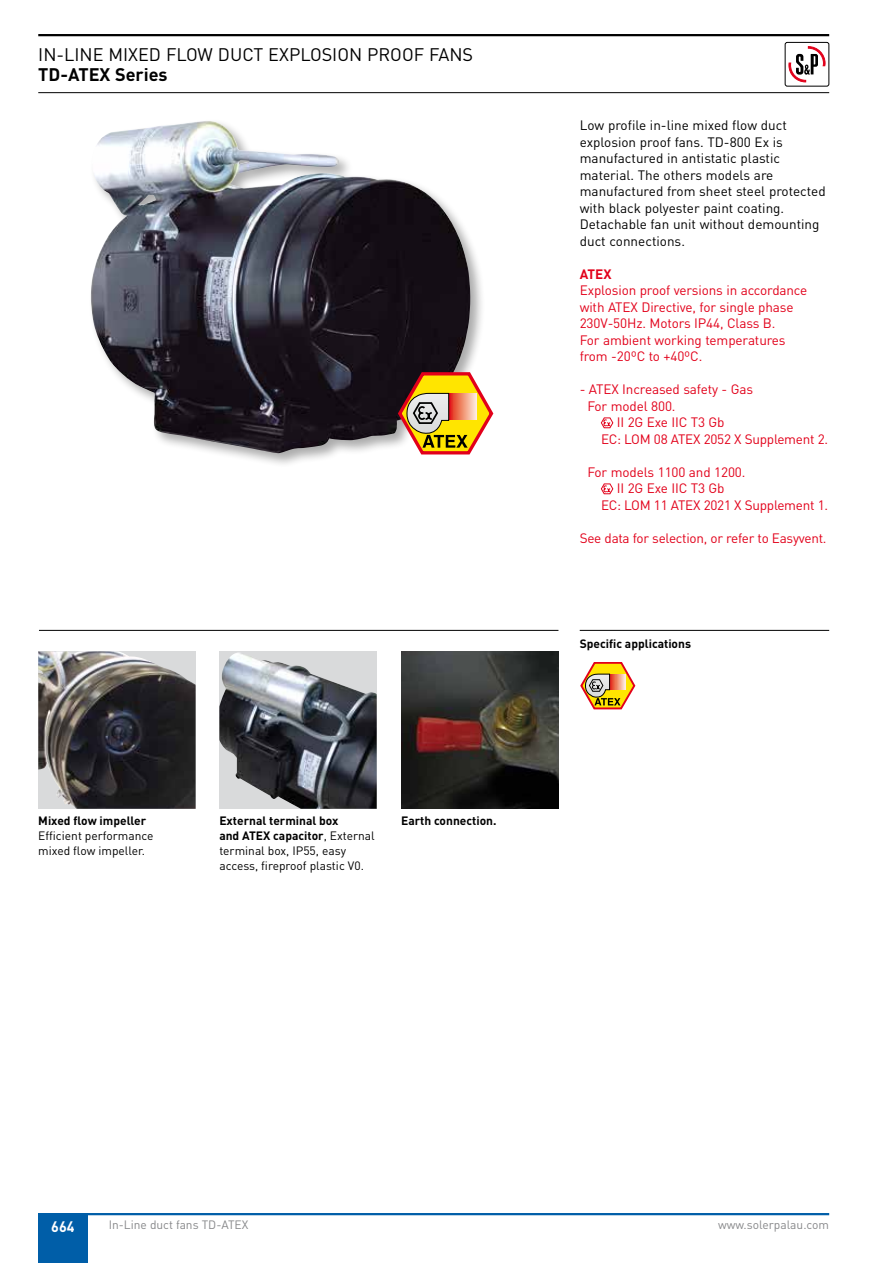
<style>
.page{position:relative;width:893px;height:1263px;background:#fff}
.page>*{position:absolute;margin:0;border:0;box-sizing:border-box;transform-origin:0 0}
.t1{font:18px "DIN";color:#000}
.t2{font:700 18px "DIN";color:#000}
.t3{font:700 15px "DIN";color:#fff;scale:.95 1}
.t4{font:13.5px/16.5px "DIN";letter-spacing:-.01em;color:#e2001a}
.t5{font:13.5px/16.5px "DIN";color:#000}
.t6{font:700 13.5px "DIN";color:#e2001a}
.t7{font:12px/15px "DIN";color:#000}
.t8{font:700 12px "DIN";color:#000}
.t9{font:12px "DIN";color:#87888a}
.s1{font-weight:700}
</style>
<div class="page">
<hr style="left:38px;top:34px;width:791px;height:2px;background:#000">
<hr style="left:38px;top:92px;width:791px;height:1px;background:#000">
<svg style="left:788px;top:47px;width:38px;height:36px"></svg>
<div style="left:785px;top:42px;width:44px;height:44px;border:1px solid #000;border-radius:2px"></div>
<svg style="left:600px;top:417px;width:14px;height:11px"></svg>
<svg style="left:600px;top:483px;width:14px;height:11px"></svg>
<img style="left:219px;top:652px;width:158px;height:157px">
<img style="left:401px;top:651px;width:157px;height:158px">
<hr style="left:39px;top:630px;width:519px;height:1px;background:#000">
<img style="left:38px;top:651px;width:158px;height:158px">
<div style="left:88px;top:118px;width:397px;height:350px;background:#000;opacity:.33"></div>
<img style="left:91px;top:121px;width:379px;height:332px">
<svg style="left:397px;top:371px;width:97px;height:85px"></svg>
<hr style="left:580px;top:630px;width:249px;height:1px;background:#000">
<svg style="left:580px;top:662px;width:56px;height:47px"></svg>
<hr style="left:38px;top:1213px;width:791px;height:2px;background:#005ea8">
<div style="left:38px;top:1214px;width:49px;height:49px;background:#005ea8"></div>
<h1 class="t1" style="left:38px;top:43px;width:304px">IN-LINE MIXED FLOW DUCT explosion</h1>
<h1 class="t1" style="left:367px;top:43px;width:35px">proof</h1>
<h1 class="t1" style="left:429px;top:43px;width:44px">FANS</h1>
<h1 class="t2" style="left:38px;top:62px;width:131px">TD-ATEX Series</h1>
<p class="t8" style="left:38px;top:813px;width:109px">Mixed flow impeller</p>
<p class="t7" style="left:38px;top:828px;width:117px">Efficient performance mixed flow impeller.</p>
<p class="t7" style="left:219px;top:813px;width:157px"><span class="s1">External terminal box<br>and ATEX capacitor</span>, External terminal box, IP55, easy access, fireproof plastic V0.</p>
<p class="t8" style="left:401px;top:813px;width:97px">Earth connection.</p>
<p class="t5" style="left:580px;top:117px;width:248px">Low profile in-line mixed flow duct explosion proof fans. TD-800 Ex is manufactured in antistatic plastic material. The others models are manufactured from sheet steel protected with black polyester paint coating.<br>Detachable fan unit without demounting duct connections.</p>
<p class="t6" style="left:580px;top:265px;width:33px">ATEX</p>
<p class="t4" style="left:580px;top:282px;width:229px">Explosion proof versions in accordance with ATEX Directive, for single phase 230V-50Hz. Motors IP44, Class B.<br>For ambient working temperatures from -20ºC to +40ºC.</p>
<p class="t4" style="left:580px;top:381px;width:175px">- ATEX Increased safety - Gas</p>
<p class="t4" style="left:587px;top:397px;width:90px">For model 800.</p>
<p class="t4" style="left:617px;top:414px;width:109px">II 2G Exe IIC T3 Gb</p>
<p class="t4" style="left:601px;top:430px;width:229px">EC: LOM 08 ATEX 2052 X Supplement 2.</p>
<p class="t4" style="left:587px;top:463px;width:160px">For models 1100 and 1200.</p>
<p class="t4" style="left:617px;top:480px;width:109px">II 2G Exe IIC T3 Gb</p>
<p class="t4" style="left:601px;top:496px;width:229px">EC: LOM 11 ATEX 2021 X Supplement 1.</p>
<p class="t4" style="left:580px;top:529px;width:248px">See data for selection, or refer to Easyvent.</p>
<p class="t8" style="left:580px;top:636px;width:113px">Specific applications</p>
<p class="t3" style="left:51px;top:1217px;width:26px">664</p>
<p class="t9" style="left:109px;top:1217px;width:141px">In-Line duct fans TD-ATEX</p>
<p class="t9" style="left:718px;top:1217px;width:112px">www.solerpalau.com</p>
</div>
